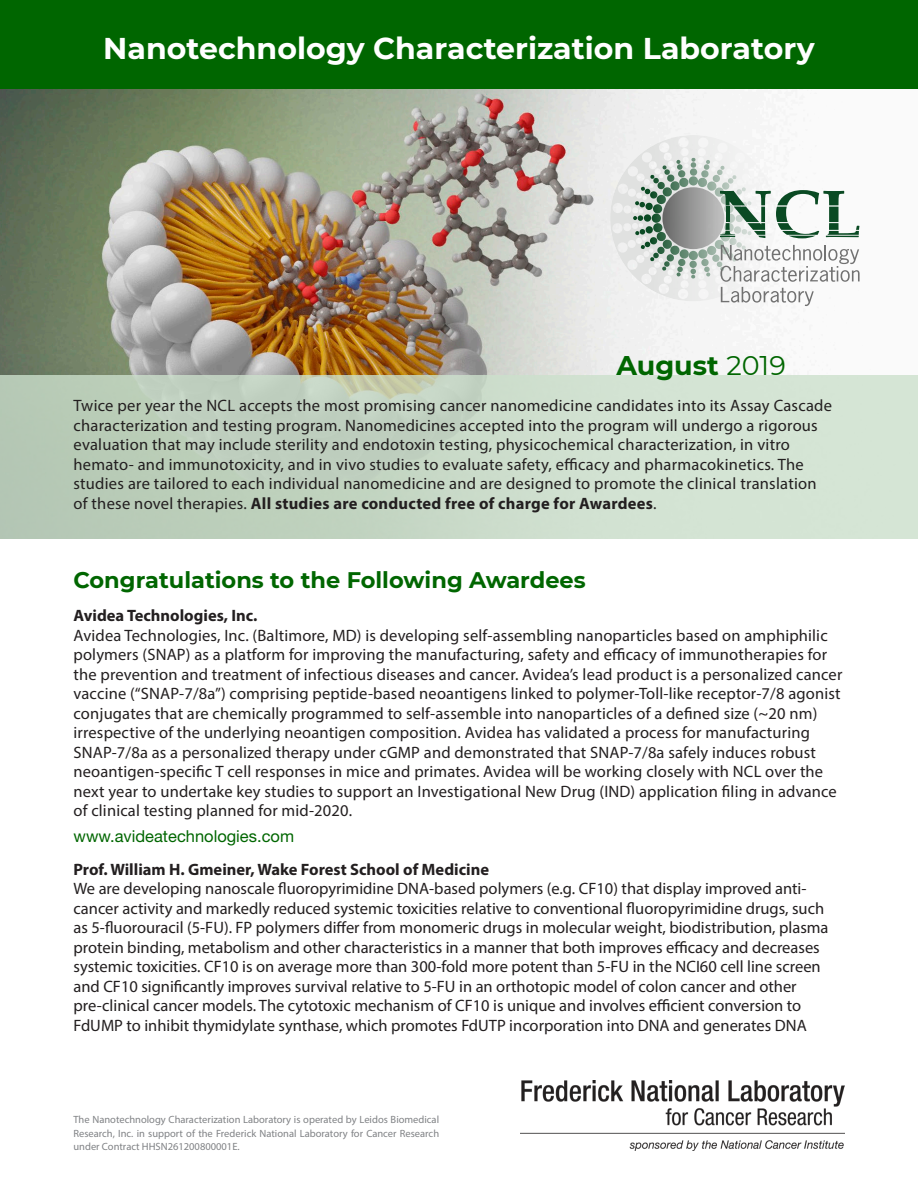
<style>
.page{position:relative;width:918px;height:1188px;background:#fff}
.page>*{position:absolute;margin:0;border:0;box-sizing:border-box;transform-origin:0 0}
.t1{font:700 30px "Montserrat";color:#fff}
.t2{font:700 27px "Montserrat";color:#060}
.t3{font:700 22.5px "Montserrat";color:#060}
.BioText{font:16.5px/19.5px "Myriad Pro";letter-spacing:.01em;color:#231f20}
.t4{font:700 16.5px "Myriad Pro";color:#231f20}
.hyperlink{font:16.5px "Helvetica Neue LT Std";color:#060}
.BioText-2{font:10.5px/13.5px "Myriad Pro";color:#808285;text-align:justify}
.s1{font-weight:400}
.s2{font-weight:700}
</style>
<div class="page">
<img style="left:520px;top:1081px;width:324px;height:69px">
<img style="left:0;top:88px;width:918px;height:287px">
<svg style="left:610px;top:135px;width:250px;height:171px"></svg>
<div style="left:0;top:0;width:918px;height:88px;background:#060"></div>
<div style="left:0;top:375px;width:918px;height:163px;background:linear-gradient(to right,#b4c7b3,#dbeadb)"></div>
<p class="t1" style="left:103px;top:27px;width:713px">Nanotechnology Characterization Laboratory</p>
<p class="t2" style="left:616px;top:346px;width:171px">August <span class="s1">2019</span></p>
<p class="BioText" style="left:74px;top:396px;width:760px">Twice per year the NCL accepts the most promising cancer nanomedicine candidates into its Assay Cascade characterization and testing program. Nanomedicines accepted into the program will undergo a rigorous evaluation that may include sterility and endotoxin testing, physicochemical characterization, in vitro hemato- and immunotoxicity, and in vivo studies to evaluate safety, efficacy and pharmacokinetics. The studies are tailored to each individual nanomedicine and are designed to promote the clinical translation of these novel therapies. <span class="s2">All studies are conducted free of charge for Awardees</span>.</p>
<h1 class="t3" style="left:74px;top:564px;width:514px">Congratulations to the Following Awardees</h1>
<h2 class="t4" style="left:74px;top:605px;width:185px">Avidea Technologies, Inc.</h2>
<p class="BioText" style="left:74px;top:625px;width:770px">Avidea Technologies, Inc. (Baltimore, MD) is developing self-assembling nanoparticles based on amphiphilic polymers (SNAP) as a platform for improving the manufacturing, safety and efficacy of immunotherapies for the prevention and treatment of infectious diseases and cancer. Avidea’s lead product is a personalized cancer vaccine (“SNAP-7/8a”) comprising peptide-based neoantigens linked to polymer-Toll-like receptor-7/8 agonist conjugates that are chemically programmed to self-assemble into nanoparticles of a defined size (~20 nm) irrespective of the underlying neoantigen composition. Avidea has validated a process for manufacturing SNAP-7/8a as a personalized therapy under cGMP and demonstrated that SNAP-7/8a safely induces robust neoantigen-specific T cell responses in mice and primates. Avidea will be working closely with NCL over the next year to undertake key studies to support an Investigational New Drug (IND) application filing in advance of clinical testing planned for mid-2020.</p>
<p class="hyperlink" style="left:74px;top:826px;width:222px">www.avideatechnologies.com</p>
<h2 class="t4" style="left:74px;top:859px;width:417px">Prof. William H. Gmeiner, Wake Forest School of Medicine</h2>
<p class="BioText" style="left:74px;top:879px;width:757px">We are developing nanoscale fluoropyrimidine DNA-based polymers (e.g. CF10) that display improved anti&shy;cancer activity and markedly reduced systemic toxicities relative to conventional fluoropyrimidine drugs, such as 5-fluorouracil (5-FU). FP polymers differ from monomeric drugs in molecular weight, biodistribution, plasma protein binding, metabolism and other characteristics in a manner that both improves efficacy and decreases systemic toxicities. CF10 is on average more than 300-fold more potent than 5-FU in the NCI60 cell line screen and CF10 significantly improves survival relative to 5-FU in an orthotopic model of colon cancer and other pre-clinical cancer models. The cytotoxic mechanism of CF10 is unique and involves efficient conversion to FdUMP to inhibit thymidylate synthase, which promotes FdUTP incorporation into DNA and generates DNA</p>
<p class="BioText-2" style="left:74px;top:1113px;width:367px">The Nanotechnology Characterization Laboratory is operated by Leidos Biomedical Research, Inc. in support of the Frederick National Laboratory for Cancer Research under Contract HHSN261200800001E.</p>
</div>
